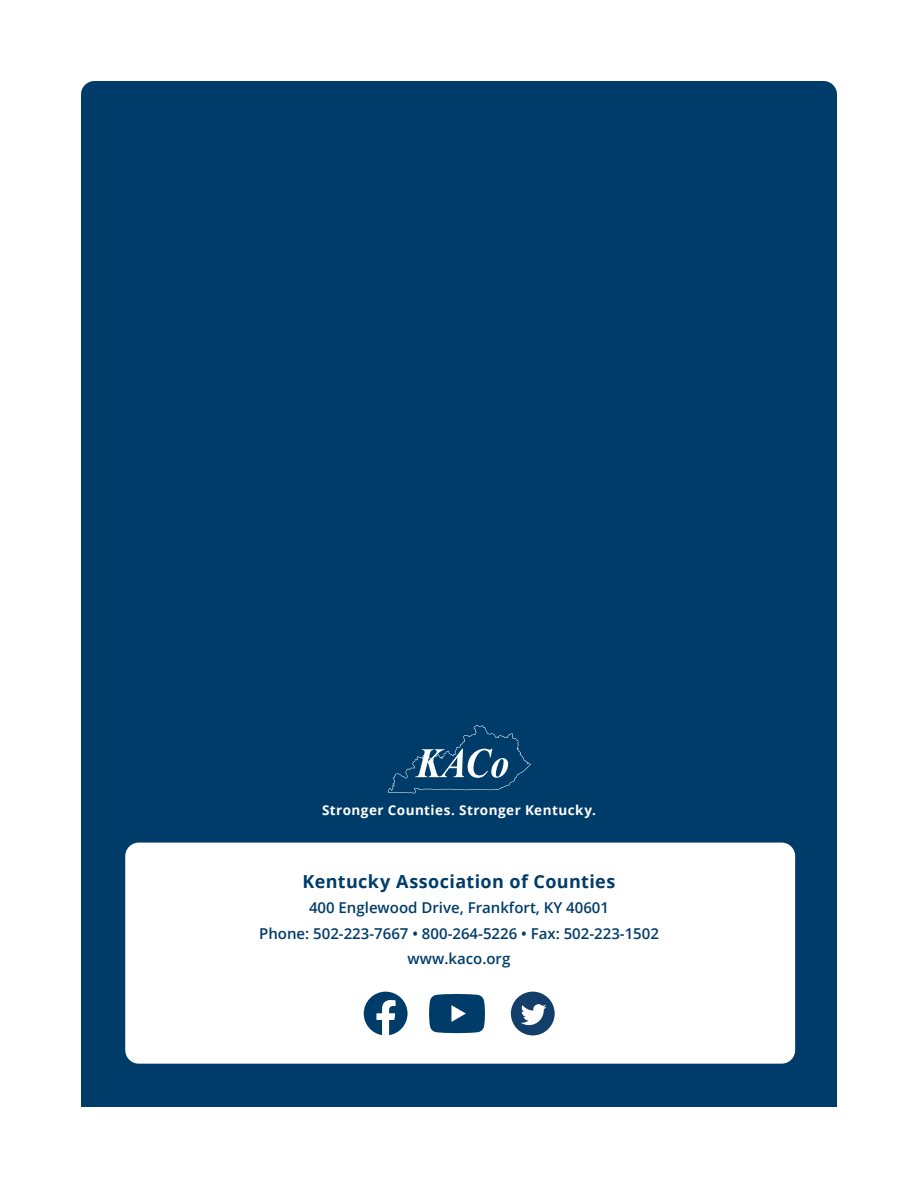
<style>
.page{position:relative;width:918px;height:1188px;background:#fff}
.page>*{position:absolute;margin:0;border:0;box-sizing:border-box;transform-origin:0 0}
.Body_White{font:700 18px "Open Sans";letter-spacing:.02em;color:#003c6a}
.Body_White-2{font:600 15px "Open Sans";color:#003c6a}
.Subhead{font:700 13.5px "Open Sans";letter-spacing:.035em;color:#fff}
</style>
<div class="page">
<div style="left:81px;top:81px;width:756px;height:1026px;background:#003c6a"></div>
<div style="left:125px;top:843px;width:670px;height:221px;background:#fff;border-radius:14px"></div>
<svg style="left:388px;top:725px;width:143px;height:68px;background:#1c517a"></svg>
<svg style="left:429px;top:994px;width:56px;height:39px;background:#1d527a"></svg>
<svg style="left:364px;top:992px;width:44px;height:43px"></svg>
<div style="left:511px;top:992px;width:44px;height:43px;background:#123e69;border-radius:50%"></div>
<svg style="left:521px;top:1004px;width:25px;height:21px"></svg>
<p class="Subhead" style="left:322px;top:800px;width:275px">Stronger Counties. Stronger Kentucky.</p>
<p class="Body_White" style="left:303px;top:869px;width:314px">Kentucky Association of Counties</p>
<p class="Body_White-2" style="left:309px;top:898px;width:302px">400 Englewood Drive, Frankfort, KY 40601</p>
<p class="Body_White-2" style="left:259px;top:923px;width:401px">Phone: 502-223-7667 • 800-264-5226 • Fax: 502-223-1502</p>
<p class="Body_White-2" style="left:408px;top:949px;width:104px">www.kaco.org</p>
</div>
